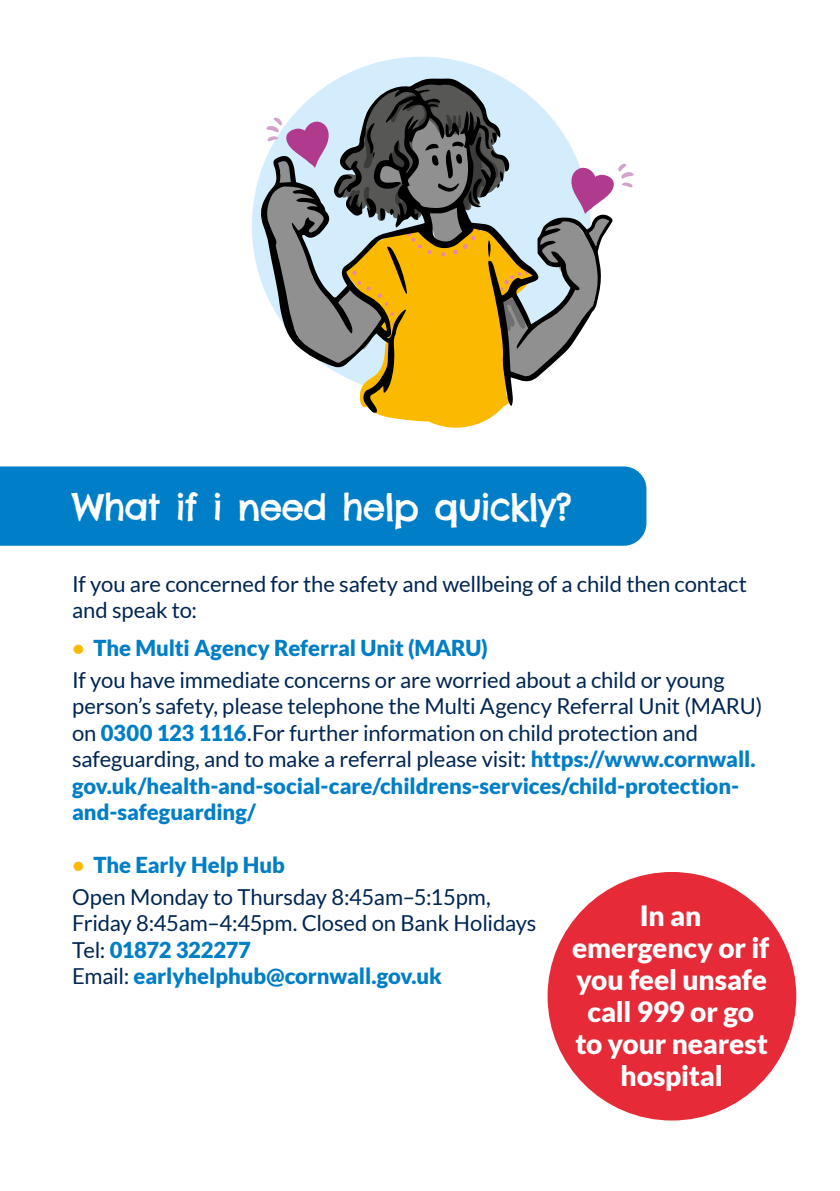
<style>
.page{position:relative;width:840px;height:1191px;background:#fff}
.page>*{position:absolute;margin:0;border:0;box-sizing:border-box;transform-origin:0 0}
.t1{font:36px "Chelsea Market Pro";letter-spacing:-.03em;color:#fff}
.t2{font:900 28px/32px "Lato";letter-spacing:-.005em;color:#fff;text-align:center}
.t3{font:22px/26.4px "Lato";letter-spacing:-.005em;color:#002653}
.s1{font-weight:700;color:#fbba00}
.s2{font-weight:900;color:#007ec7}
</style>
<div class="page">
<div style="left:0;top:466px;width:646px;height:80px;background:#007ec7"></div>
<div style="left:252px;top:57px;width:338px;height:338px;background:#d4edfc;border-radius:50%"></div>
<svg style="left:262px;top:80px;width:371px;height:348px"></svg>
<div style="left:547px;top:872px;width:248px;height:248px;background:#e62a37;border-radius:50%"></div>
<h1 class="t1" style="left:72px;top:483px;width:501px">What if i need help quickly?</h1>
<p class="t3" style="left:72px;top:570px;width:676px">If you are concerned for the safety and wellbeing of a child then contact and speak to:</p>
<p class="t3" style="left:72px;top:632px;width:653px;line-height:32px"><span class="s1">•</span> <span class="s2">The Multi Agency Referral Unit (MARU)<br></span>If you have immediate concerns or are worried about a child or young</p>
<p class="t3" style="left:72px;top:693px;width:691px">person’s safety, please telephone the Multi Agency Referral Unit (MARU) on <span class="s2">0300 123 1116</span>.For further information on child protection and safeguarding, and to make a referral please visit: <span class="s2">https://www.cornwall. gov.uk/health-and-social-care/childrens-services/child-protection&shy;and-safeguarding/</span></p>
<p class="t3" style="left:72px;top:848px;width:420px;line-height:32px"><span class="s1">•</span> <span class="s2">The Early Help Hub<br></span>Open Monday to Thursday 8:45am–5:15pm,</p>
<p class="t3" style="left:72px;top:910px;width:465px">Friday 8:45am–4:45pm. Closed on Bank Holidays<br>Tel: <span class="s2">01872 322277<br></span>Email: <span class="s2">earlyhelphub@cornwall.gov.uk</span></p>
<p class="t2" style="left:571px;top:899px;width:198px">In an emergency or if you feel unsafe call 999 or go to your nearest hospital</p>
</div>
